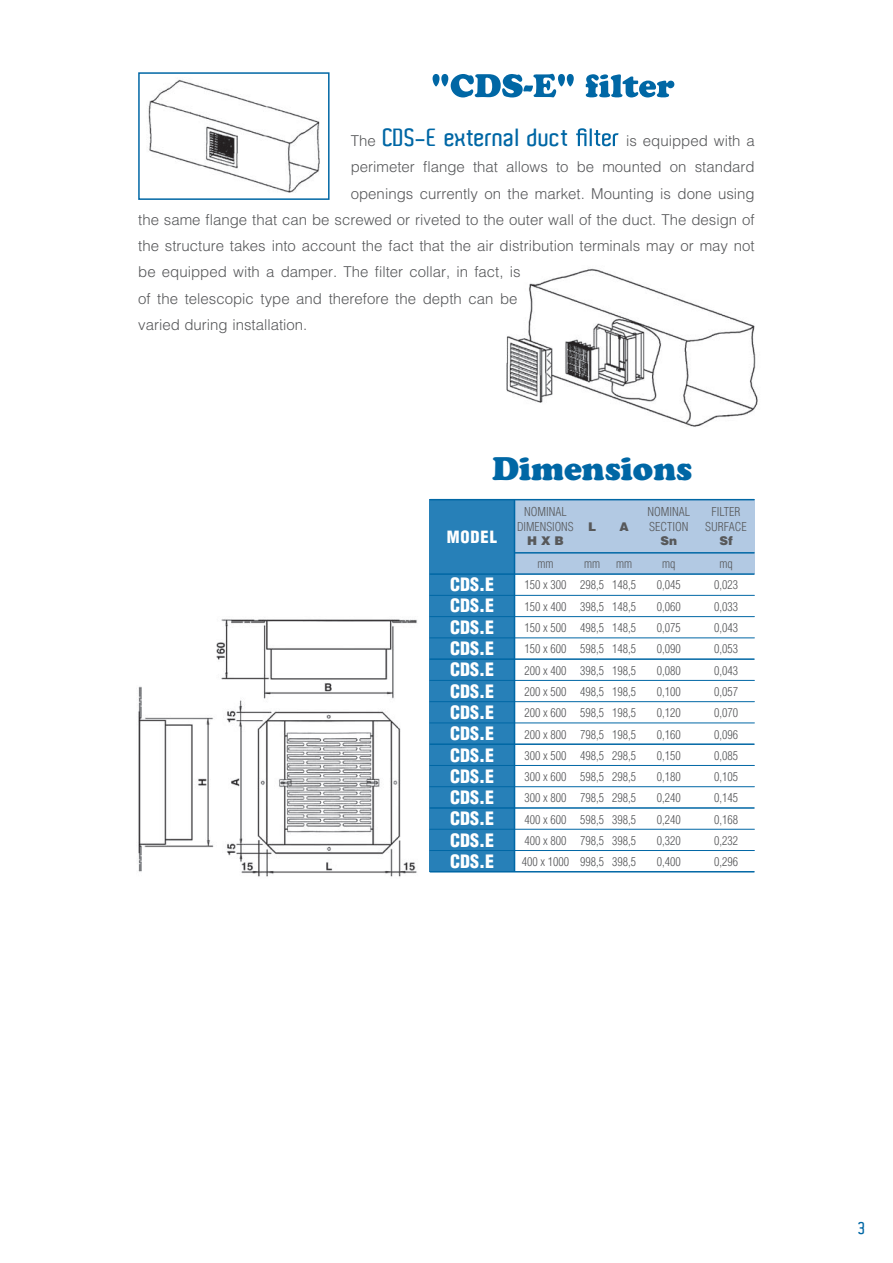
<style>
.page{position:relative;width:893px;height:1263px;background:#fff}
.page>*{position:absolute;margin:0;border:0;box-sizing:border-box;transform-origin:0 0}
.t1{font:32.25px "Cooper Black Std";color:#0067a5}
.t2{font:600 24.15px "Aldo";color:#0067a5;scale:1.05 1}
.t3{font:900 condensed 18px/21.3px "Helvetica LT Std";color:#fff;text-align:justify}
.t4{font:900 condensed 16.5px "Helvetica LT Std";letter-spacing:.05em;color:#fff}
.t5{font:600 16.5px "Aldo";color:#0067a5}
.t6{font:300 15px "Helvetica LT Std";color:#57585a}
.t7{font:300 condensed 12px/21.3px "Helvetica LT Std";color:#57585a;text-align:justify}
.t8{font:900 12px "Helvetica LT Std";color:#57585a}
.s1{font-family:"Helvetica LT Std";font-weight:300;font-size:15px;color:#57585a}
.s2{font-weight:900;font-stretch:normal}
</style>
<div class="page">
<img style="left:138px;top:619px;width:296px;height:258px">
<img style="left:506px;top:268px;width:252px;height:159px">
<div style="left:514px;top:500px;width:241px;height:74px;background:#b2c9e3"></div>
<div style="left:429px;top:500px;width:85px;height:372px;background:#2780b8"></div>
<hr style="left:430px;top:573px;width:324px;height:2px;background:#0067a5">
<hr style="left:430px;top:595px;width:324px;height:1px;background:#0067a5">
<hr style="left:430px;top:616px;width:324px;height:1px;background:#0067a5">
<hr style="left:430px;top:637px;width:324px;height:1px;background:#0067a5">
<hr style="left:430px;top:658px;width:324px;height:2px;background:#0067a5">
<hr style="left:430px;top:680px;width:324px;height:1px;background:#0067a5">
<hr style="left:430px;top:701px;width:324px;height:1px;background:#0067a5">
<hr style="left:430px;top:722px;width:324px;height:1px;background:#0067a5">
<hr style="left:430px;top:743px;width:324px;height:2px;background:#0067a5">
<hr style="left:430px;top:765px;width:324px;height:1px;background:#0067a5">
<hr style="left:430px;top:786px;width:324px;height:1px;background:#0067a5">
<hr style="left:430px;top:807px;width:324px;height:2px;background:#0067a5">
<hr style="left:430px;top:850px;width:324px;height:1px;background:#0067a5">
<hr style="left:430px;top:829px;width:324px;height:1px;background:#0067a5">
<hr style="left:430px;top:871px;width:324px;height:1px;background:#0067a5">
<hr style="left:515px;top:552px;width:239px;height:2px;background:#0067a5">
<hr style="left:430px;top:499px;width:324px;height:1px;background:#0067a5">
<svg style="left:576px;top:128px;width:43px;height:18px"></svg>
<hr style="left:514px;top:500px;width:1px;height:371px;background:#0067a5">
<img style="left:148px;top:79px;width:172px;height:114px">
<div style="left:138px;top:72px;width:192px;height:128px;border:2px solid #0067a5"></div>
<svg style="left:433px;top:74px;width:241px;height:24px"></svg>
<p class="t2" style="left:351px;top:124px;width:209px"><span class="s1">The</span> CDS-E external duct</p>
<p class="t6" style="left:626px;top:131px;width:130px">is equipped with a</p>
<p class="t6" style="left:351px;top:158px;width:405px">perimeter flange that allows to be mounted on standard</p>
<p class="t6" style="left:351px;top:184px;width:405px">openings currently on the market. Mounting is done using</p>
<p class="t6" style="left:138px;top:210px;width:618px">the same flange that can be screwed or riveted to the outer wall of the duct. The design of</p>
<p class="t6" style="left:138px;top:236px;width:618px">the structure takes into account the fact that the air distribution terminals may or may not</p>
<p class="t6" style="left:138px;top:263px;width:384px">be equipped with a damper. The filter collar, in fact, is</p>
<p class="t6" style="left:138px;top:289px;width:381px">of the telescopic type and therefore the depth can be</p>
<p class="t6" style="left:138px;top:315px;width:171px">varied during installation.</p>
<p class="t1" style="left:492px;top:449px;width:202px">Dimensions</p>
<p class="t4" style="left:447px;top:526px;width:52px">MODEL</p>
<p class="t3" style="left:450px;top:574px;width:46px">CDS.E CDS.E CDS.E CDS.E CDS.E CDS.E CDS.E CDS.E CDS.E CDS.E CDS.E CDS.E CDS.E CDS.E</p>
<p class="t7" style="left:517px;top:504px;width:58px;line-height:14.4px;text-align:center">NOMINAL<br>DIMENSIONS<br><span class="s2">H X B</span></p>
<p class="t7" style="left:705px;top:504px;width:43px;line-height:14.4px;text-align:center">FILTER<br>SURFACE<br><span class="s2">Sf</span></p>
<p class="t7" style="left:647px;top:504px;width:44px;line-height:14.4px;text-align:center">NOMINAL<br>SECTION<br><span class="s2">Sn</span></p>
<p class="t8" style="left:588px;top:518px;width:10px">L</p>
<p class="t8" style="left:619px;top:518px;width:11px">A</p>
<p class="t7" style="left:584px;top:553px;width:18px">mm</p>
<p class="t7" style="left:616px;top:553px;width:18px">mm</p>
<p class="t7" style="left:662px;top:553px;width:15px">mq</p>
<p class="t7" style="left:719px;top:553px;width:15px">mq</p>
<p class="t7" style="left:537px;top:553px;width:18px">mm</p>
<p class="t7" style="left:580px;top:574px;width:25px">298,5<br>398,5<br>498,5<br>598,5<br>398,5<br>498,5<br>598,5<br>798,5<br>498,5<br>598,5<br>798,5<br>598,5<br>798,5<br>998,5</p>
<p class="t7" style="left:612px;top:574px;width:25px">148,5<br>148,5<br>148,5<br>148,5<br>198,5<br>198,5<br>198,5<br>198,5<br>298,5<br>298,5<br>298,5<br>398,5<br>398,5<br>398,5</p>
<p class="t7" style="left:657px;top:574px;width:25px">0,045<br>0,060<br>0,075<br>0,090<br>0,080<br>0,100<br>0,120<br>0,160<br>0,150<br>0,180<br>0,240<br>0,240<br>0,320<br>0,400</p>
<p class="t7" style="left:522px;top:574px;width:49px;text-align:left">150 x 300<br>150 x 400<br>150 x 500<br>150 x 600<br>200 x 400<br>200 x 500<br>200 x 600<br>200 x 800<br>300 x 500<br>300 x 600<br>300 x 800<br>400 x 600<br>400 x 800<br>400 x 1000</p>
<p class="t7" style="left:714px;top:574px;width:25px">0,023<br>0,033<br>0,043<br>0,053<br>0,043<br>0,057<br>0,070<br>0,096<br>0,085<br>0,105<br>0,145<br>0,168<br>0,232<br>0,296</p>
<p class="t5" style="left:859px;top:1219px;width:9px">3</p>
</div>
